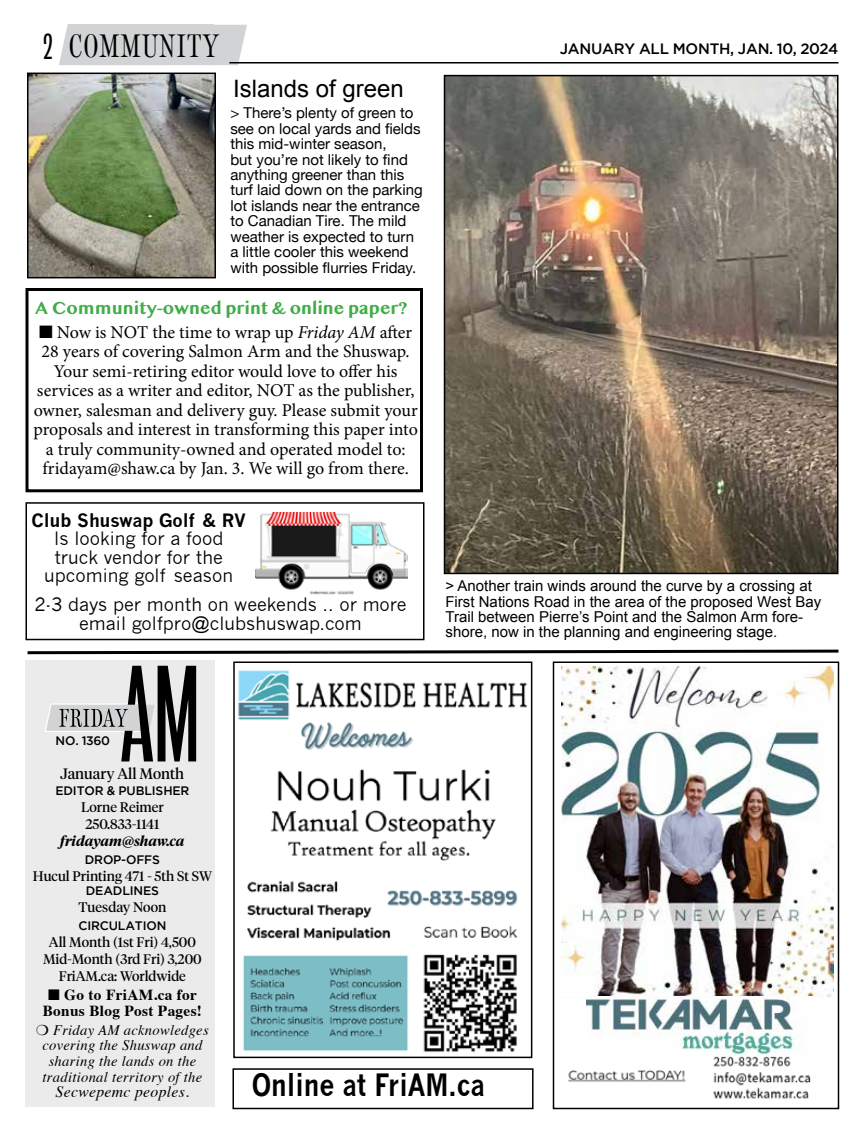
<style>
.page{position:relative;width:864px;height:1134px;background:#fff}
.page>*{position:absolute;margin:0;border:0;box-sizing:border-box;transform-origin:0 0}
.t1{font:33px "Post Serif";letter-spacing:.02em;color:#000}
.t2{font:700 30.15px "News Gothic";color:#000;scale:.87 1}
.t3{font:24px "Arial";color:#000}
.t4{font:18px/19.5px "Minion Pro";letter-spacing:-.005em;color:#000;text-align:center}
.t5{font:18px/18.6px "News Gothic";color:#000;text-align:center}
.t6{font:700 18px "Myanmar MN";color:#41ad49}
.t7{font:700 18px "News Gothic";color:#000}
.t8{font:italic 15.75px "Times";letter-spacing:.02em;color:#000}
.t9{font:700 15.3px/15.8px "Times";letter-spacing:.02em;color:#000;text-align:center}
.t10{font:15px/15.5px "Helvetica Neue";color:#000}
.t11{font:15px/15.3px "Arial";color:#000}
.t12{font:500 15px "Gotham";letter-spacing:-.015em;color:#000}
.t13{font:15px "Tiempos Headline";color:#000}
.t14{font:italic 14.55px "Times";letter-spacing:.02em;color:#000}
.t15{font:13.8px/16.8px "Tiempos Headline";color:#000;text-align:center}
.t16{font:italic 600 13.8px "Tiempos Headline";color:#000}
.t17{font:500 12.3px "Gotham";letter-spacing:-.01em;color:#000}
.s1{font-family:"Bureau Grotesque One One"}
.s2{font-style:italic}
</style>
<div class="page">
<div style="left:59px;top:24px;width:188px;height:41px;background:#d1d3d4"></div>
<hr style="left:229px;top:62px;width:610px;height:2px;background:#000">
<div style="left:26px;top:660px;width:189px;height:447px;background:#ebebec"></div>
<svg style="left:45px;top:666px;width:151px;height:95px"></svg>
<svg style="left:27px;top:649px;width:812px;height:6px"></svg>
<img style="left:238px;top:670px;width:290px;height:383px">
<div style="left:233px;top:662px;width:299px;height:396px;border:2px solid #000"></div>
<div style="left:553px;top:662px;width:286px;height:447px;border:2px solid #000"></div>
<img style="left:562px;top:666px;width:272px;height:332px">
<img style="left:568px;top:1056px;width:243px;height:43px">
<img style="left:587px;top:996px;width:230px;height:60px">
<div style="left:232px;top:1068px;width:302px;height:41px;border:2px solid #000"></div>
<img style="left:447px;top:78px;width:388px;height:493px">
<div style="left:444px;top:75px;width:394px;height:499px;border:2px solid #000"></div>
<div style="left:26px;top:502px;width:398px;height:138px;border:2px solid #000"></div>
<img style="left:255px;top:512px;width:153px;height:83px">
<div style="left:26px;top:288px;width:397px;height:204px;border:3px solid #000"></div>
<img style="left:30px;top:76px;width:183px;height:199px">
<div style="left:27px;top:73px;width:189px;height:205px;border:2px solid #000"></div>
<h1 class="t1" style="left:43px;top:27px;width:178px"><span class="s1">2</span> COMMUNITY</h1>
<p class="t12" style="left:560px;top:40px;width:280px">JANUARY ALL MONTH, JAN. 10, 2024</p>
<h3 class="t3" style="left:233px;top:73px;width:172px">Islands of green</h3>
<p class="t10" style="left:230px;top:106px;width:194px">&gt; There’s plenty of green to see on local yards and fields this mid-winter season,<br>but you’re not likely to find anything greener than this turf laid down on the parking lot islands near the entrance to Canadian Tire. The mild weather is expected to turn a little cooler this weekend with possible flurries Friday.</p>
<p class="t6" style="left:35px;top:297px;width:374px">A Community-owned print &amp; online paper?</p>
<p class="t4" style="left:34px;top:322px;width:386px">■ Now is NOT the time to wrap up <span class="s2">Friday AM</span> after 28 years of covering Salmon Arm and the Shuswap.<br>Your semi-retiring editor would love to offer his services as a writer and editor, NOT as the publisher, owner, salesman and delivery guy. Please submit your proposals and interest in transforming this paper into a truly community-owned and operated model to: fridayam@shaw.ca by Jan. 3. We will go from there.</p>
<p class="t7" style="left:31px;top:509px;width:216px">Club Shuswap Golf &amp; RV</p>
<p class="t5" style="left:44px;top:529px;width:190px">Is looking for a food truck vendor for the upcoming golf season</p>
<p class="t5" style="left:34px;top:595px;width:374px">2-3 days per month on weekends .. or more email golfpro@clubshuswap.com</p>
<p class="t11" style="left:446px;top:579px;width:377px">&gt; Another train winds around the curve by a crossing at First Nations Road in the area of the proposed West Bay Trail between Pierre’s Point and the Salmon Arm fore&shy;shore, now in the planning and engineering stage.</p>
<p class="t17" style="left:56px;top:733px;width:56px">NO. 1360</p>
<p class="t13" style="left:61px;top:764px;width:125px">January All Month</p>
<p class="t17" style="left:55px;top:784px;width:136px">EDITOR &amp; PUBLISHER</p>
<p class="t15" style="left:81px;top:798px;width:84px">Lorne Reimer<br>250.833-1141</p>
<p class="t16" style="left:60px;top:832px;width:126px">fridayam@shaw.ca</p>
<p class="t17" style="left:85px;top:853px;width:77px">DROP-OFFS</p>
<p class="t15" style="left:33px;top:867px;width:181px">Hucul Printing 471 - 5th St SW</p>
<p class="t17" style="left:86px;top:884px;width:75px">DEADLINES</p>
<p class="t15" style="left:78px;top:898px;width:90px">Tuesday Noon</p>
<p class="t17" style="left:78px;top:919px;width:90px">CIRCULATION</p>
<p class="t15" style="left:43px;top:933px;width:160px">All Month (1st Fri) 4,500<br>Mid-Month (3rd Fri) 3,200<br>FriAM.ca: Worldwide</p>
<p class="t9" style="left:43px;top:985px;width:161px">■ Go to FriAM.ca for<br>Bonus Blog Post Pages!</p>
<p class="t14" style="left:53px;top:1017px;width:157px">Friday AM acknowledges</p>
<p class="t14" style="left:42px;top:1033px;width:162px">covering the Shuswap and</p>
<p class="t14" style="left:49px;top:1049px;width:149px">sharing the lands on the</p>
<p class="t14" style="left:43px;top:1064px;width:161px">traditional territory of the</p>
<p class="t8" style="left:56px;top:1078px;width:135px">Secwepemc peoples.</p>
<h2 class="t2" style="left:252px;top:1067px;width:270px">Online at FriAM.ca</h2>
</div>
